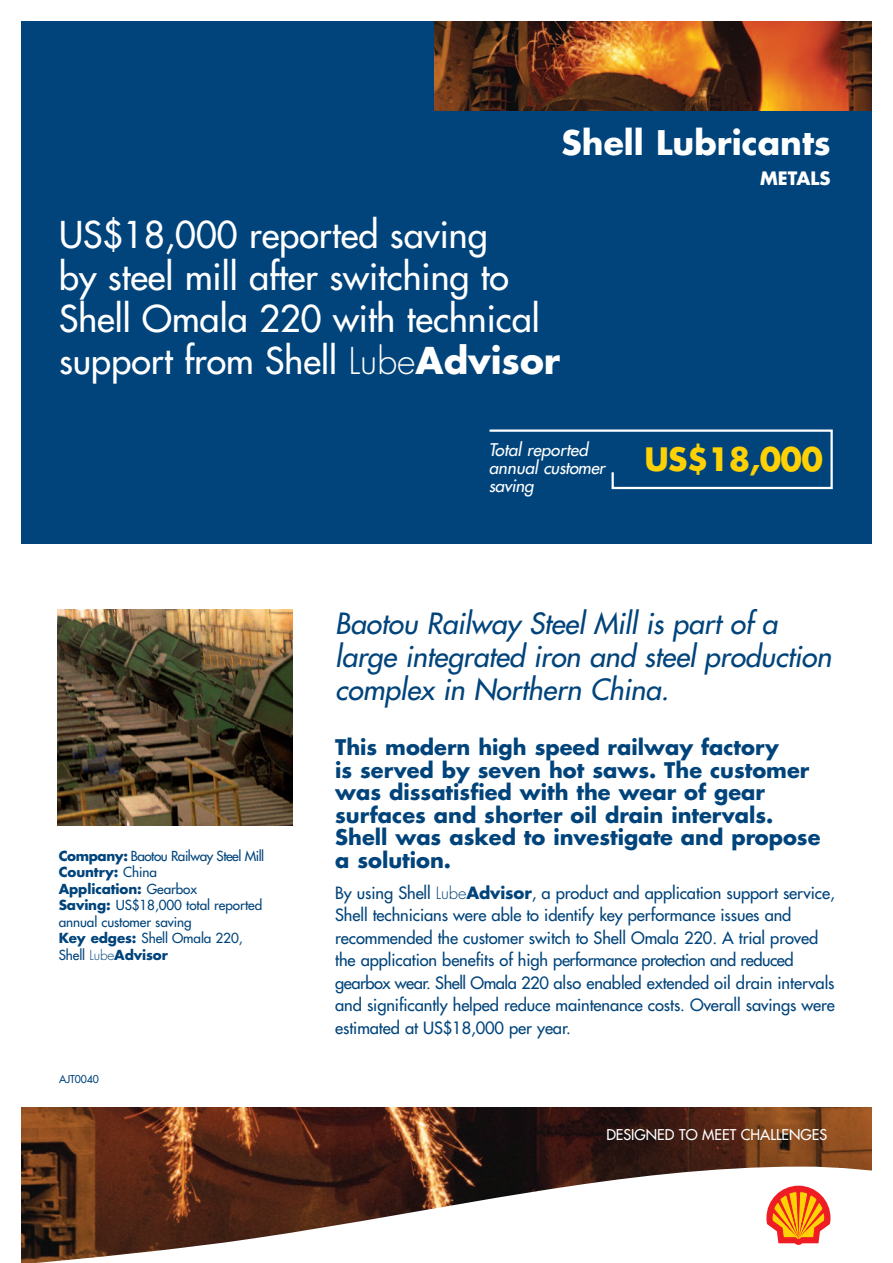
<style>
.page{position:relative;width:893px;height:1263px;background:#fff}
.page>*{position:absolute;margin:0;border:0;box-sizing:border-box;transform-origin:0 0}
.t1{font:500 36px/42px "Futura Std";color:#fff}
.t2{font:700 33px "Futura Std";color:#fff}
.t3{font:700 31.35px "Futura Std";letter-spacing:-.02em;color:#fed105}
.t4{font:italic 500 28.5px/33px "Futura Std";letter-spacing:-.005em;color:#00447b}
.t5{font:700 21px/22.5px "Futura Std";color:#00447b}
.t6{font:700 18px "Futura Std";color:#fff}
.t7{font:italic 500 16.95px/18px "Futura Std";color:#fff}
.t8{font:500 16.5px/22.5px "Futura Std";letter-spacing:-.005em;color:#00447b}
.t9{font:500 14.55px "Futura Std";color:#fff}
.t10{font:500 13.5px/16.5px "Futura Std";letter-spacing:-.005em;color:#00447b}
.t11{font:500 10.5px "Futura Std";letter-spacing:-.005em;color:#00447b}
.s1{font-weight:300}
.s2{font-weight:700}
</style>
<div class="page">
<img style="left:57px;top:610px;width:236px;height:216px">
<div style="left:21px;top:21px;width:851px;height:522px;background:#00447b"></div>
<img style="left:21px;top:1107px;width:851px;height:59px">
<svg style="left:21px;top:1166px;width:851px;height:97px"></svg>
<img style="left:435px;top:21px;width:437px;height:89px">
<svg style="left:765px;top:1184px;width:66px;height:62px"></svg>
<svg style="left:489px;top:429px;width:344px;height:61px"></svg>
<h2 class="t2" style="left:562px;top:127px;width:271px">Shell Lubricants</h2>
<h1 class="t1" style="left:59px;top:216px;width:503px">US$18,000 reported saving<br>by steel mill after switching to<br>Shell Omala 220 with technical support from Shell <span class="s1">Lube</span><span class="s2">Advisor</span></h1>
<p class="t6" style="left:760px;top:170px;width:72px">METALS</p>
<p class="t10" style="left:59px;top:848px;width:207px"><span class="s2">Company:</span> Baotou Railway Steel Mill<br><span class="s2">Country:</span> China<br><span class="s2">Application:</span> Gearbox<br><span class="s2">Saving:</span> US$18,000 total reported annual customer saving<br><span class="s2">Key edges:</span> Shell Omala 220,<br>Shell <span class="s1">Lube</span><span class="s2">Advisor</span></p>
<p class="t11" style="left:59px;top:1074px;width:41px">AJT0040</p>
<p class="t7" style="left:489px;top:441px;width:117px">Total reported annual customer saving</p>
<h3 class="t3" style="left:644px;top:445px;width:180px">US$18,000</h3>
<h3 class="t4" style="left:335px;top:608px;width:498px">Baotou Railway Steel Mill is part of a large integrated iron and steel production complex in Northern China.</h3>
<p class="t5" style="left:335px;top:738px;width:487px">This modern high speed railway factory<br>is served by seven hot saws. The customer was dissatisfied with the wear of gear surfaces and shorter oil drain intervals.<br>Shell was asked to investigate and propose a solution.</p>
<p class="t8" style="left:335px;top:882px;width:501px">By using Shell <span class="s1">Lube</span><span class="s2">Advisor</span>, a product and application support service, Shell technicians were able to identify key performance issues and recommended the customer switch to Shell Omala 220. A trial proved the application benefits of high performance protection and reduced gearbox wear. Shell Omala 220 also enabled extended oil drain intervals and significantly helped reduce maintenance costs. Overall savings were estimated at US$18,000 per year.</p>
<p class="t9" style="left:606px;top:1127px;width:222px">DESIGNED TO MEET CHALLENGES</p>
</div>
